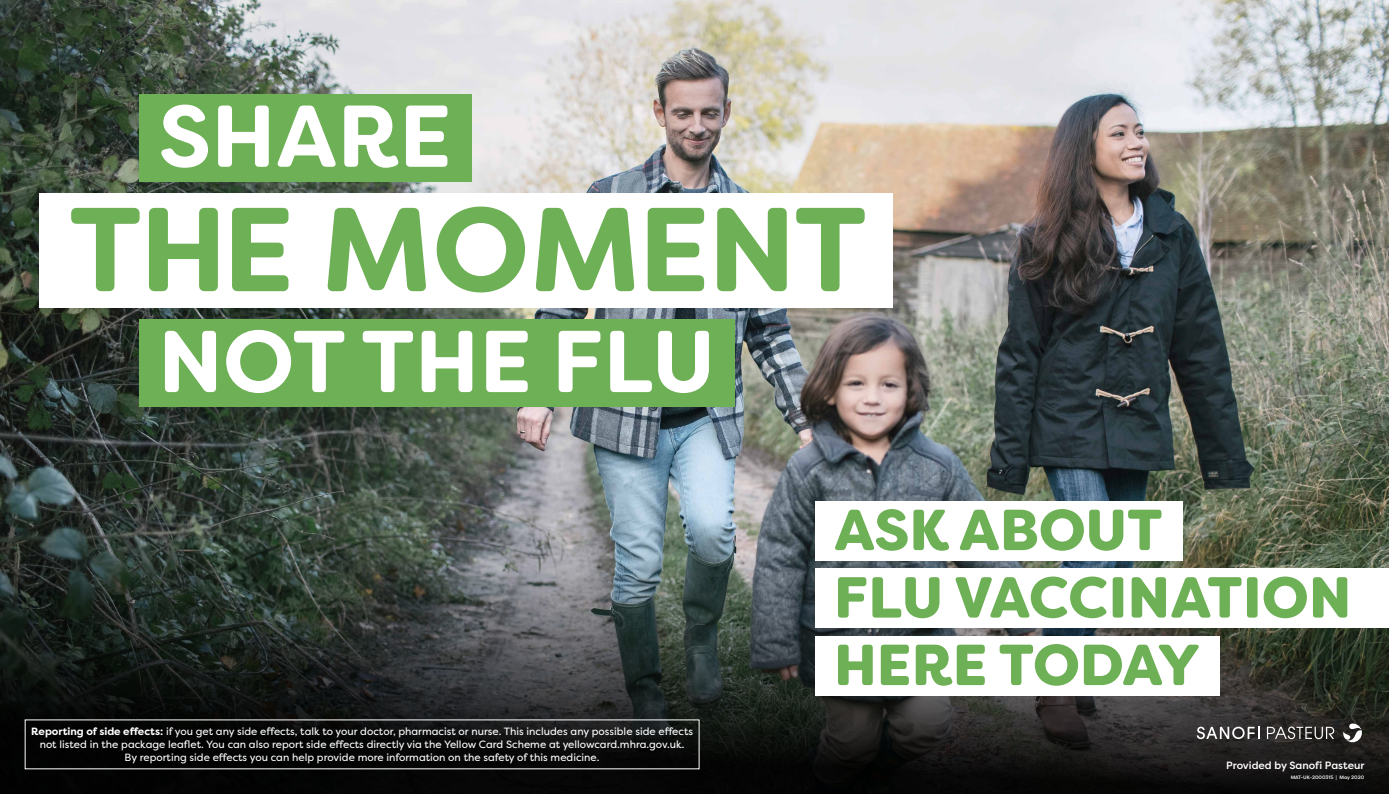
<style>
.page{position:relative;width:1389px;height:794px;background:#fff}
.page>*{position:absolute;margin:0;border:0;box-sizing:border-box;transform-origin:0 0}
.t1{font:700 119px "Filson Soft";letter-spacing:-.02em;color:#6eb055}
.t2{font:700 87.5px "Filson Soft";color:#fff}
.t3{font:900 57.75px "Filson Soft";color:#6eb055}
.t4{font:10.5px/12.9px "Filson Pro";color:#fff;text-align:center}
.t5{font:500 10.5px "Filson Pro";color:#fff}
.t6{font:500 4.9px "Filson Pro";color:#fff}
.s1{font-weight:700}
</style>
<div class="page">
<img style="left:0;top:0;width:1389px;height:501px">
<svg style="left:0;top:501px;width:1389px;height:293px;background:#303533"></svg>
<svg style="left:1197px;top:726px;width:63px;height:13px"></svg>
<svg style="left:1343px;top:723px;width:19px;height:19px"></svg>
<svg style="left:1267px;top:726px;width:67px;height:13px"></svg>
<div style="left:40px;top:193px;width:853px;height:115px;background:#fff"></div>
<div style="left:139px;top:94px;width:332px;height:88px;background:#6eb055"></div>
<div style="left:139px;top:319px;width:595px;height:88px;background:#6eb055"></div>
<div style="left:816px;top:501px;width:367px;height:60px;background:#fff"></div>
<div style="left:816px;top:636px;width:404px;height:59px;background:#fff"></div>
<div style="left:816px;top:568px;width:573px;height:60px;background:#fff"></div>
<h2 class="t2" style="left:158px;top:80px;width:295px">SHARE</h2>
<h1 class="t1" style="left:69px;top:173px;width:800px">THE MOMENT</h1>
<h2 class="t2" style="left:158px;top:305px;width:558px">NOT THE FLU</h2>
<p class="t4" style="left:31px;top:725px;width:663px"><span class="s1">Reporting of side effects:</span> if you get any side effects, talk to your doctor, pharmacist or nurse. This includes any possible side effects not listed in the package leaflet. You can also report side effects directly via the Yellow Card Scheme at yellowcard.mhra.gov.uk.<br>By reporting side effects you can help provide more information on the safety of this medicine.</p>
<h3 class="t3" style="left:834px;top:492px;width:330px">ASK ABOUT</h3>
<h3 class="t3" style="left:834px;top:560px;width:519px">FLU VACCINATION</h3>
<h3 class="t3" style="left:834px;top:627px;width:368px">HERE TODAY</h3>
<p class="t5" style="left:1226px;top:758px;width:140px">Provided by Sanofi Pasteur</p>
<p class="t6" style="left:1291px;top:774px;width:75px">MAT-UK-2000315 | May 2020</p>
</div>
